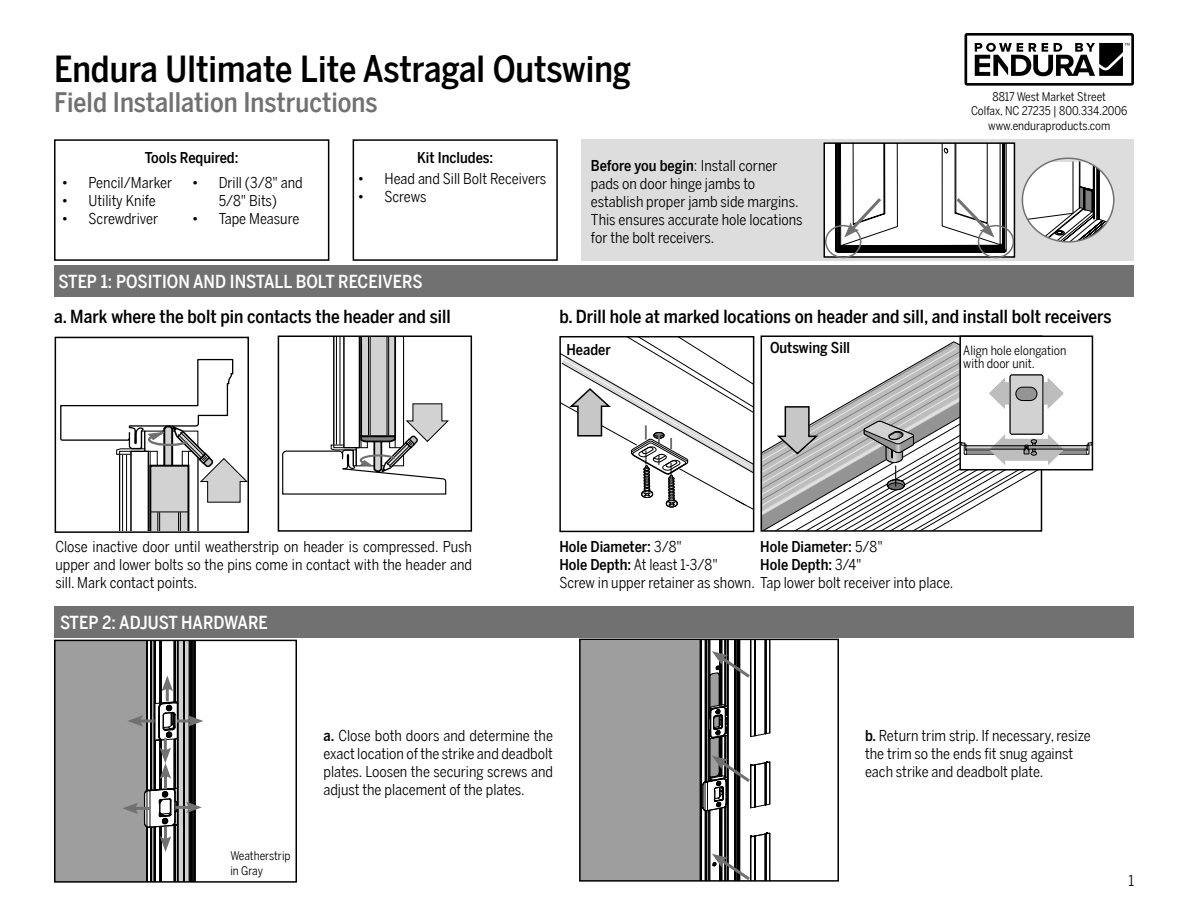
<style>
.page{position:relative;width:1188px;height:918px;background:#fff}
.page>*{position:absolute;margin:0;border:0;box-sizing:border-box;transform-origin:0 0}
.t1{font:500 36px "Benton Sans Cond";color:#000}
.t2{font:500 27px "Benton Sans Cond";color:#717171}
.t3{font:500 18px "Benton Sans Cond";color:#000}
.t4{font:500 18px "Benton Sans Cond";color:#fff}
.t5{font:15px/18px "Benton Sans Cond";color:#000}
.t6{font:500 15px "Benton Sans Cond";color:#000}
.t7{font:12.75px/13.6px "Benton Sans Cond";color:#000}
.t8{font:12px "Benton Sans Cond";color:#000}
.s1{font-weight:500}
.s2{font-weight:400}
</style>
<div class="page">
<div style="left:54px;top:265px;width:1080px;height:32px;background:#717171"></div>
<div style="left:353px;top:139px;width:205px;height:122px;border:2px solid #000"></div>
<div style="left:54px;top:606px;width:1080px;height:32px;background:#717171"></div>
<div style="left:54px;top:640px;width:243px;height:243px;border:2px solid #000"></div>
<svg style="left:55px;top:640px;width:148px;height:242px;background:#868686"></svg>
<div style="left:580px;top:640px;width:120px;height:241px;background:#9e9e9e"></div>
<div style="left:579px;top:639px;width:260px;height:243px;border:2px solid #000"></div>
<svg style="left:699px;top:639px;width:139px;height:243px"></svg>
<div style="left:54px;top:139px;width:275px;height:122px;border:2px solid #000"></div>
<div style="left:581px;top:139px;width:553px;height:122px;background:#ddd"></div>
<div style="left:824px;top:142px;width:191px;height:116px;border:2px solid #000"></div>
<svg style="left:824px;top:143px;width:190px;height:114px;background:#ccc"></svg>
<div style="left:978px;top:225px;width:36px;height:33px;border:2px solid #717171;border-radius:50%"></div>
<hr style="left:1119px;top:162px;width:1px;height:64px;background:#000">
<hr style="left:1120px;top:162px;width:1px;height:64px;background:#000">
<hr style="left:1122px;top:162px;width:1px;height:62px;background:#000">
<hr style="left:1124px;top:162px;width:1px;height:63px;background:#000">
<hr style="left:1125px;top:162px;width:1px;height:63px;background:#000">
<svg style="left:1022px;top:162px;width:90px;height:79px"></svg>
<div style="left:1022px;top:158px;width:93px;height:85px;border:2px solid #717171;border-radius:50%"></div>
<div style="left:825px;top:225px;width:36px;height:33px;border:2px solid #717171;border-radius:50%"></div>
<svg style="left:60px;top:358px;width:186px;height:172px"></svg>
<div style="left:55px;top:337px;width:194px;height:196px;border:2px solid #000"></div>
<svg style="left:282px;top:338px;width:167px;height:157px"></svg>
<div style="left:278px;top:335px;width:194px;height:197px;border:2px solid #000"></div>
<div style="left:559px;top:336px;width:195px;height:196px;border:2px solid #000"></div>
<svg style="left:560px;top:337px;width:193px;height:186px"></svg>
<svg style="left:761px;top:342px;width:331px;height:189px"></svg>
<div style="left:959px;top:335px;width:134px;height:135px;border:2px solid #000"></div>
<svg style="left:964px;top:33px;width:170px;height:53px"></svg>
<p class="t1" style="left:54px;top:48px;width:579px">Endura Ultimate Lite Astragal Outswing</p>
<p class="t2" style="left:54px;top:86px;width:325px">Field Installation Instructions</p>
<p class="t6" style="left:145px;top:149px;width:95px">Tools Required:</p>
<p class="t5" style="left:62px;top:174px;width:112px">• Pencil/Marker</p>
<p class="t5" style="left:62px;top:192px;width:96px">• Utility Knife</p>
<p class="t5" style="left:62px;top:210px;width:98px">• Screwdriver</p>
<p class="t5" style="left:192px;top:174px;width:113px;text-align:center">• Drill (3/8" and<br>5/8" Bits)</p>
<p class="t5" style="left:192px;top:210px;width:109px">• Tape Measure</p>
<p class="t6" style="left:417px;top:149px;width:78px">Kit Includes:</p>
<p class="t5" style="left:358px;top:169px;width:190px">• Head and Sill Bolt Receivers</p>
<p class="t5" style="left:358px;top:187px;width:70px">• Screws</p>
<p class="t4" style="left:58px;top:271px;width:366px">STEP 1: POSITION AND INSTALL BOLT RECEIVERS</p>
<p class="t5" style="left:591px;top:157px;width:213px"><span class="s1">Before you begin</span>: Install corner pads on door hinge jambs to establish proper jamb side margins.<br>This ensures accurate hole locations for the bolt receivers.</p>
<p class="t8" style="left:992px;top:90px;width:115px">8817 West Market Street</p>
<p class="t8" style="left:971px;top:104px;width:158px">Colfax, NC 27235 | 800.334.2006</p>
<p class="t8" style="left:988px;top:118px;width:124px">www.enduraproducts.com</p>
<p class="t3" style="left:54px;top:306px;width:398px">a. Mark where the bolt pin contacts the header and sill</p>
<p class="t5" style="left:55px;top:538px;width:418px;text-align:justify">Close inactive door until weatherstrip on header is compressed. Push upper and lower bolts so the pins come in contact with the header and sill. Mark contact points.</p>
<p class="t4" style="left:60px;top:612px;width:209px">STEP 2: ADJUST HARDWARE</p>
<p class="t3" style="left:559px;top:306px;width:554px">b. Drill hole at marked locations on header and sill, and install bolt receivers</p>
<p class="t6" style="left:566px;top:340px;width:46px">Header</p>
<p class="t6" style="left:770px;top:338px;width:82px">Outswing Sill</p>
<p class="t7" style="left:963px;top:343px;width:105px">Align hole elongation with door unit.</p>
<p class="t6" style="left:559px;top:538px;width:124px">Hole Diameter: <span class="s2">3/8"</span></p>
<p class="t5" style="left:559px;top:556px;width:160px"><span class="s1">Hole Depth:</span> At least 1-3/8"</p>
<p class="t5" style="left:559px;top:574px;width:395px">Screw in upper retainer as shown. Tap lower bolt receiver into place.</p>
<p class="t6" style="left:760px;top:538px;width:124px">Hole Diameter: <span class="s2">5/8"</span></p>
<p class="t6" style="left:760px;top:556px;width:103px">Hole Depth: <span class="s2">3/4"</span></p>
<p class="t8" style="left:230px;top:849px;width:62px">Weatherstrip</p>
<p class="t8" style="left:230px;top:863px;width:34px">in Gray</p>
<p class="t5" style="left:323px;top:726px;width:231px;text-align:justify"><span class="s1">a.</span> Close both doors and determine the exact location of the strike and deadbolt plates. Loosen the securing screws and adjust the placement of the plates.</p>
<p class="t5" style="left:865px;top:726px;width:227px"><span class="s1">b.</span> Return trim strip. If necessary, resize the trim so the ends fit snug against each strike and deadbolt plate.</p>
<p class="t5" style="left:1128px;top:872px;width:7px">1</p>
</div>
